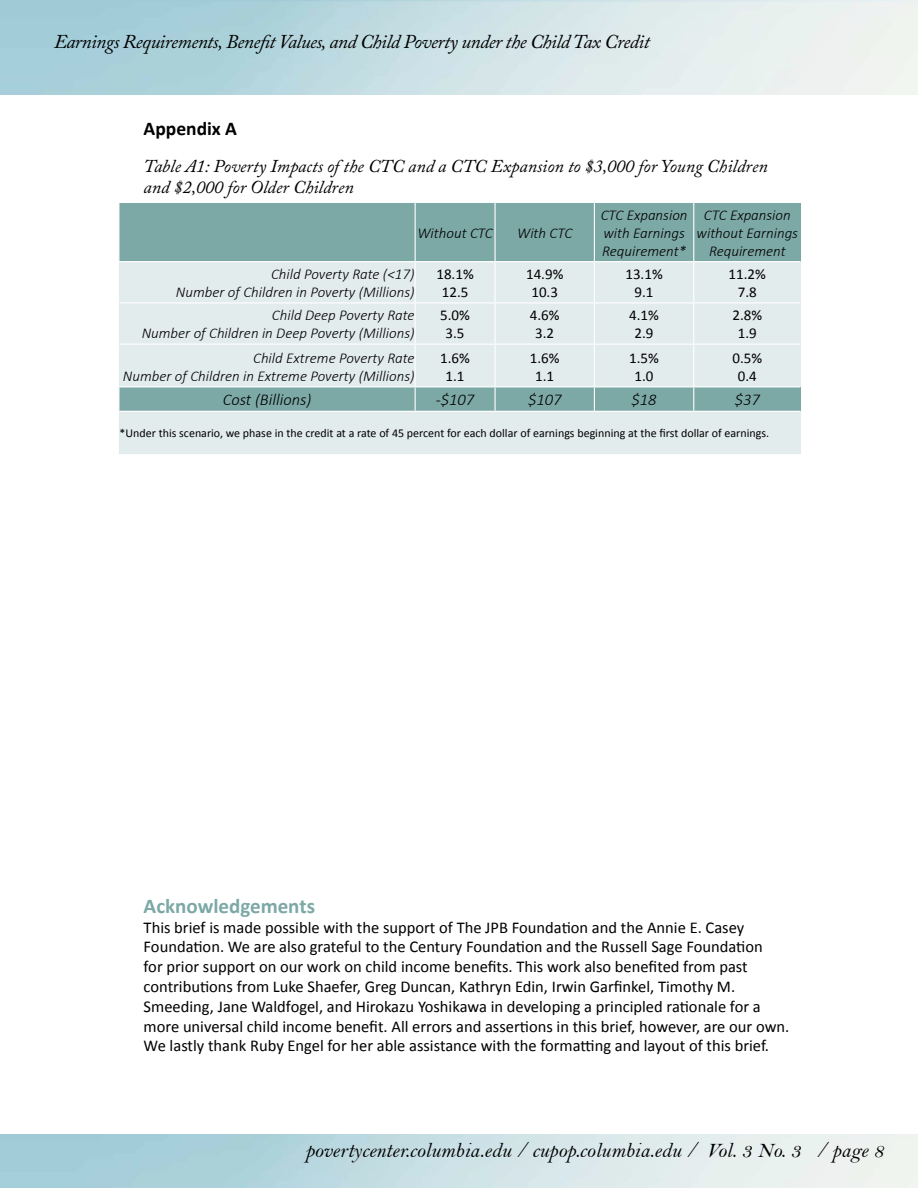
<style>
.page{position:relative;width:918px;height:1188px;background:#fff}
.page>*{position:absolute;margin:0;border:0;box-sizing:border-box;transform-origin:0 0}
.t1{font:21px "Bell MT Italic";color:#000}
.t2{font:700 21px "Calibri";color:#7ca8a6}
.t3{font:italic 19.5px "Adobe Caslon Pro";letter-spacing:-.025em;color:#000}
.t4{font:700 19.5px "Calibri";color:#000}
.t5{font:italic 18px/21px "Adobe Caslon Pro";color:#000}
.t6{font:16.5px/19.8px "Calibri";color:#000}
.t7{font:italic 300 16.5px "Calibri";color:#000}
.t8{font:italic 300 15px/18px "Calibri";color:#000;text-align:right}
.t9{font:15px/18px "Calibri";color:#000;text-align:center}
.t10{font:12px "Calibri";color:#000}
</style>
<div class="page">
<div style="left:119px;top:203px;width:682px;height:59px;background:#7ca8a6"></div>
<svg style="left:119px;top:262px;width:682px;height:192px;background:#d6e3e3"></svg>
<hr style="left:415px;top:203px;width:1px;height:58px;background:#fff">
<hr style="left:494px;top:203px;width:2px;height:58px;background:#fff">
<hr style="left:594px;top:203px;width:1px;height:58px;background:#fff">
<hr style="left:693px;top:203px;width:1px;height:58px;background:#fff">
<hr style="left:415px;top:262px;width:1px;height:40px;background:#fff">
<hr style="left:494px;top:262px;width:2px;height:40px;background:#fff">
<hr style="left:594px;top:262px;width:1px;height:40px;background:#fff">
<hr style="left:693px;top:262px;width:1px;height:40px;background:#fff">
<hr style="left:415px;top:303px;width:1px;height:41px;background:#fff">
<hr style="left:494px;top:303px;width:2px;height:41px;background:#fff">
<hr style="left:594px;top:303px;width:1px;height:41px;background:#fff">
<hr style="left:693px;top:303px;width:1px;height:41px;background:#fff">
<hr style="left:415px;top:345px;width:1px;height:41px;background:#fff">
<hr style="left:494px;top:345px;width:2px;height:41px;background:#fff">
<hr style="left:594px;top:345px;width:1px;height:41px;background:#fff">
<hr style="left:693px;top:345px;width:1px;height:41px;background:#fff">
<svg style="left:415px;top:387px;width:1px;height:24px"></svg>
<hr style="left:494px;top:387px;width:2px;height:24px;background:#fff">
<svg style="left:594px;top:387px;width:1px;height:24px"></svg>
<svg style="left:693px;top:387px;width:1px;height:24px"></svg>
<hr style="left:118px;top:261px;width:297px;height:1px;background:#fff">
<hr style="left:415px;top:261px;width:80px;height:1px;background:#fff">
<hr style="left:495px;top:261px;width:99px;height:1px;background:#fff">
<hr style="left:594px;top:261px;width:100px;height:1px;background:#fff">
<hr style="left:694px;top:261px;width:106px;height:1px;background:#fff">
<hr style="left:120px;top:302px;width:295px;height:1px;background:#fff">
<hr style="left:415px;top:302px;width:80px;height:1px;background:#fff">
<hr style="left:495px;top:302px;width:99px;height:1px;background:#fff">
<hr style="left:594px;top:302px;width:100px;height:1px;background:#fff">
<hr style="left:694px;top:302px;width:106px;height:1px;background:#fff">
<hr style="left:120px;top:344px;width:295px;height:1px;background:#fff">
<hr style="left:415px;top:344px;width:80px;height:1px;background:#fff">
<hr style="left:495px;top:344px;width:99px;height:1px;background:#fff">
<hr style="left:594px;top:344px;width:100px;height:1px;background:#fff">
<hr style="left:694px;top:344px;width:106px;height:1px;background:#fff">
<hr style="left:118px;top:386px;width:297px;height:1px;background:#fff">
<hr style="left:415px;top:386px;width:80px;height:1px;background:#fff">
<hr style="left:495px;top:386px;width:99px;height:1px;background:#fff">
<hr style="left:594px;top:386px;width:100px;height:1px;background:#fff">
<hr style="left:694px;top:386px;width:106px;height:1px;background:#fff">
<hr style="left:118px;top:411px;width:297px;height:1px;background:#fff">
<hr style="left:415px;top:411px;width:80px;height:1px;background:#fff">
<hr style="left:495px;top:411px;width:99px;height:1px;background:#fff">
<hr style="left:594px;top:411px;width:100px;height:1px;background:#fff">
<hr style="left:694px;top:411px;width:106px;height:1px;background:#fff">
<p class="t3" style="left:54px;top:30px;width:597px">Earnings Requirements, Benefit Values, and Child Poverty under the Child Tax Credit</p>
<p class="t4" style="left:144px;top:116px;width:95px">Appendix A</p>
<p class="t5" style="left:144px;top:155px;width:626px">Table A1: Poverty Impacts of the CTC and a CTC Expansion to $3,000 for Young Children and $2,000 for Older Children</p>
<p class="t8" style="left:417px;top:224px;width:77px">Without CTC</p>
<p class="t8" style="left:517px;top:224px;width:57px">With CTC</p>
<p class="t8" style="left:601px;top:206px;width:88px;text-align:left">CTC Expansion with Earnings<br>Requirement*</p>
<p class="t8" style="left:697px;top:206px;width:103px;text-align:center">CTC Expansion without Earnings<br>Requirement</p>
<p class="t8" style="left:176px;top:265px;width:240px">Child Poverty Rate (&lt;17)<br>Number of Children in Poverty (Millions)</p>
<p class="t9" style="left:436px;top:265px;width:39px">18.1%<br>12.5</p>
<p class="t9" style="left:526px;top:265px;width:39px">14.9%<br>10.3</p>
<p class="t9" style="left:625px;top:265px;width:39px">13.1%<br>9.1</p>
<p class="t9" style="left:729px;top:265px;width:39px">11.2%<br>7.8</p>
<p class="t8" style="left:142px;top:306px;width:274px">Child Deep Poverty Rate<br>Number of Children in Deep Poverty (Millions)</p>
<p class="t9" style="left:440px;top:306px;width:31px">5.0%<br>3.5</p>
<p class="t9" style="left:530px;top:306px;width:31px">4.6%<br>3.2</p>
<p class="t9" style="left:629px;top:306px;width:31px">4.1%<br>2.9</p>
<p class="t9" style="left:732px;top:306px;width:31px">2.8%<br>1.9</p>
<p class="t8" style="left:123px;top:349px;width:293px">Child Extreme Poverty Rate<br>Number of Children in Extreme Poverty (Millions)</p>
<p class="t9" style="left:440px;top:349px;width:31px">1.6%<br>1.1</p>
<p class="t9" style="left:530px;top:349px;width:31px">1.6%<br>1.1</p>
<p class="t9" style="left:629px;top:349px;width:31px">1.5%<br>1.0</p>
<p class="t9" style="left:732px;top:349px;width:31px">0.5%<br>0.4</p>
<p class="t7" style="left:223px;top:390px;width:90px">Cost (Billions)</p>
<p class="t7" style="left:436px;top:390px;width:40px">-$107</p>
<p class="t7" style="left:528px;top:390px;width:35px">$107</p>
<p class="t7" style="left:632px;top:390px;width:27px">$18</p>
<p class="t7" style="left:735px;top:390px;width:27px">$37</p>
<p class="t10" style="left:120px;top:426px;width:651px">*Under this scenario, we phase in the credit at a rate of 45 percent for each dollar of earnings beginning at the first dollar of earnings.</p>
<p class="t2" style="left:144px;top:892px;width:173px">Acknowledgements</p>
<p class="t6" style="left:144px;top:917px;width:647px">This brief is made possible with the support of The JPB Foundation and the Annie E. Casey Foundation. We are also grateful to the Century Foundation and the Russell Sage Foundation<br>for prior support on our work on child income benefits. This work also benefited from past contributions from Luke Shaefer, Greg Duncan, Kathryn Edin, Irwin Garfinkel, Timothy M.<br>Smeeding, Jane Waldfogel, and Hirokazu Yoshikawa in developing a principled rationale for a more universal child income benefit. All errors and assertions in this brief, however, are our own.<br>We lastly thank Ruby Engel for her able assistance with the formatting and layout of this brief.</p>
<p class="t1" style="left:305px;top:1138px;width:580px">povertycenter.columbia.edu / cupop.columbia.edu / Vol. 3 No. 3 / page 8</p>
</div>
